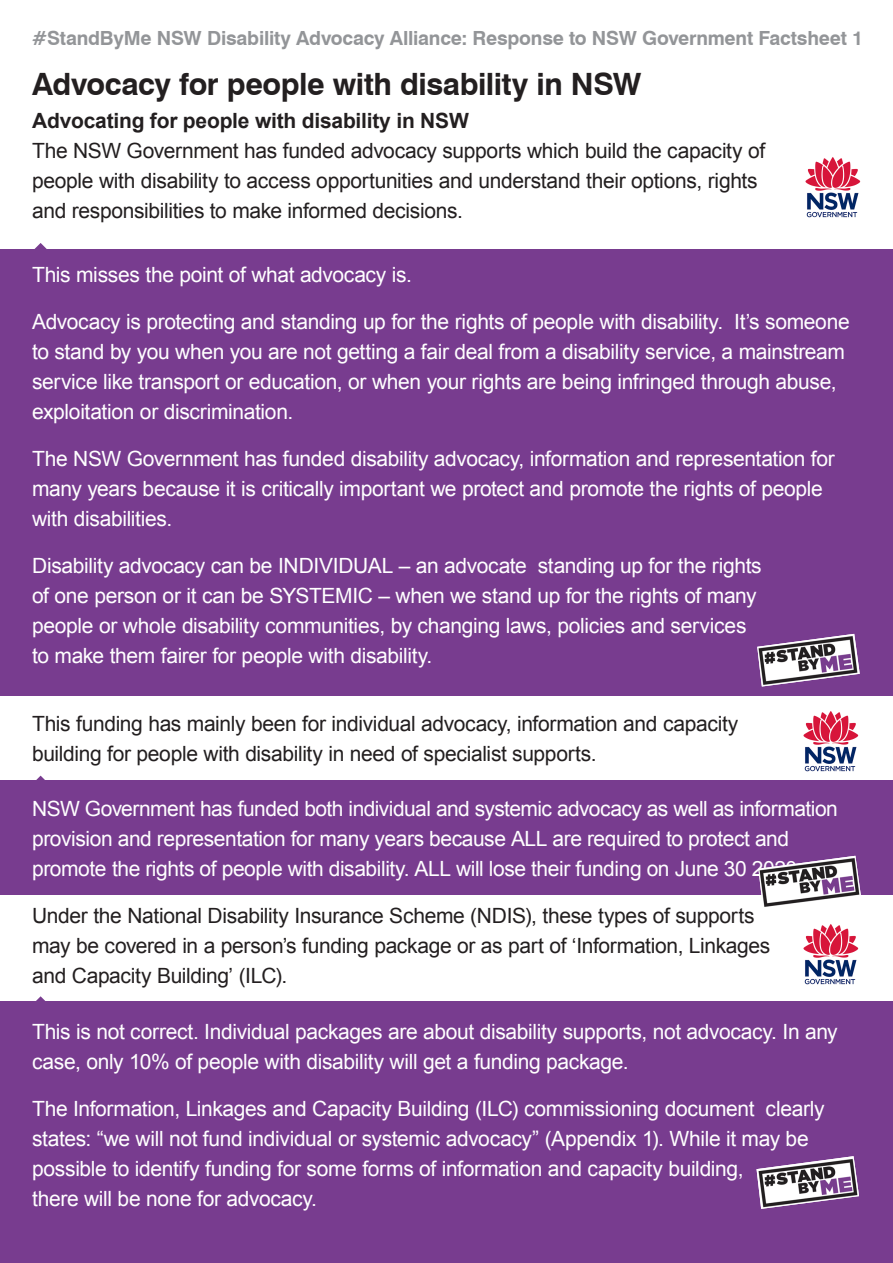
<style>
.page{position:relative;width:893px;height:1263px;background:#fff}
.page>*{position:absolute;margin:0;border:0;box-sizing:border-box;transform-origin:0 0}
.t1{font:700 30.75px "Swiss 721 BT";letter-spacing:-.015em;color:#231f20}
.t2{font:21px/30px "Arial";letter-spacing:-.015em;color:#fff}
.t3{font:21px/30px "Arial";letter-spacing:-.015em;color:#231f20}
.t4{font:700 21px "Arial";letter-spacing:-.01em;color:#231f20}
.t5{font:700 19.5px "Swiss 721 BT";letter-spacing:-.01em;color:#939598}
</style>
<div class="page">
<svg style="left:34px;top:243px;width:13px;height:6px"></svg>
<svg style="left:31px;top:776px;width:19px;height:5px"></svg>
<svg style="left:36px;top:996px;width:9px;height:5px"></svg>
<div style="left:0;top:249px;width:893px;height:446px;background:#783c8f"></div>
<div style="left:0;top:781px;width:893px;height:114px;background:#783c8f"></div>
<div style="left:0;top:1001px;width:893px;height:262px;background:#783c8f"></div>
<img style="left:805px;top:157px;width:56px;height:60px">
<img style="left:757px;top:634px;width:103px;height:52px">
<img style="left:803px;top:711px;width:56px;height:60px">
<img style="left:758px;top:856px;width:103px;height:51px">
<img style="left:756px;top:1156px;width:103px;height:53px">
<img style="left:803px;top:924px;width:56px;height:60px">
<p class="t5" style="left:32px;top:26px;width:832px">#StandByMe NSW Disability Advocacy Alliance: Response to NSW Government Factsheet 1</p>
<p class="t1" style="left:32px;top:66px;width:611px">Advocacy for people with disability in NSW</p>
<p class="t4" style="left:32px;top:106px;width:438px">Advocating for people with disability in NSW</p>
<p class="t3" style="left:32px;top:135px;width:735px">The NSW Government has funded advocacy supports which build the capacity of people with disability to access opportunities and understand their options, rights and responsibilities to make informed decisions.</p>
<p class="t2" style="left:32px;top:260px;width:381px">This misses the point of what advocacy is.</p>
<p class="t2" style="left:32px;top:307px;width:819px">Advocacy is protecting and standing up for the rights of people with disability. It’s someone to stand by you when you are not getting a fair deal from a disability service, a mainstream service like transport or education, or when your rights are being infringed through abuse, exploitation or discrimination.</p>
<p class="t2" style="left:32px;top:444px;width:804px">The NSW Government has funded disability advocacy, information and representation for many years because it is critically important we protect and promote the rights of people with disabilities.</p>
<p class="t2" style="left:32px;top:551px;width:731px">Disability advocacy can be INDIVIDUAL – an advocate standing up for the rights of one person or it can be SYSTEMIC – when we stand up for the rights of many people or whole disability communities, by changing laws, policies and services to make them fairer for people with disability.</p>
<p class="t3" style="left:32px;top:708px;width:708px">This funding has mainly been for individual advocacy, information and capacity building for people with disability in need of specialist supports.</p>
<p class="t2" style="left:32px;top:794px;width:807px">NSW Government has funded both individual and systemic advocacy as well as information provision and representation for many years because ALL are required to protect and promote the rights of people with disability. ALL will lose their funding on June 30 2020.</p>
<p class="t3" style="left:32px;top:901px;width:740px">Under the National Disability Insurance Scheme (NDIS), these types of supports may be covered in a person’s funding package or as part of ‘Information, Linkages and Capacity Building’ (ILC).</p>
<p class="t2" style="left:32px;top:1017px;width:807px">This is not correct. Individual packages are about disability supports, not advocacy. In any case, only 10% of people with disability will get a funding package.</p>
<p class="t2" style="left:32px;top:1094px;width:794px">The Information, Linkages and Capacity Building (ILC) commissioning document clearly states: “we will not fund individual or systemic advocacy” (Appendix 1). While it may be possible to identify funding for some forms of information and capacity building,<br>there will be none for advocacy.</p>
</div>
